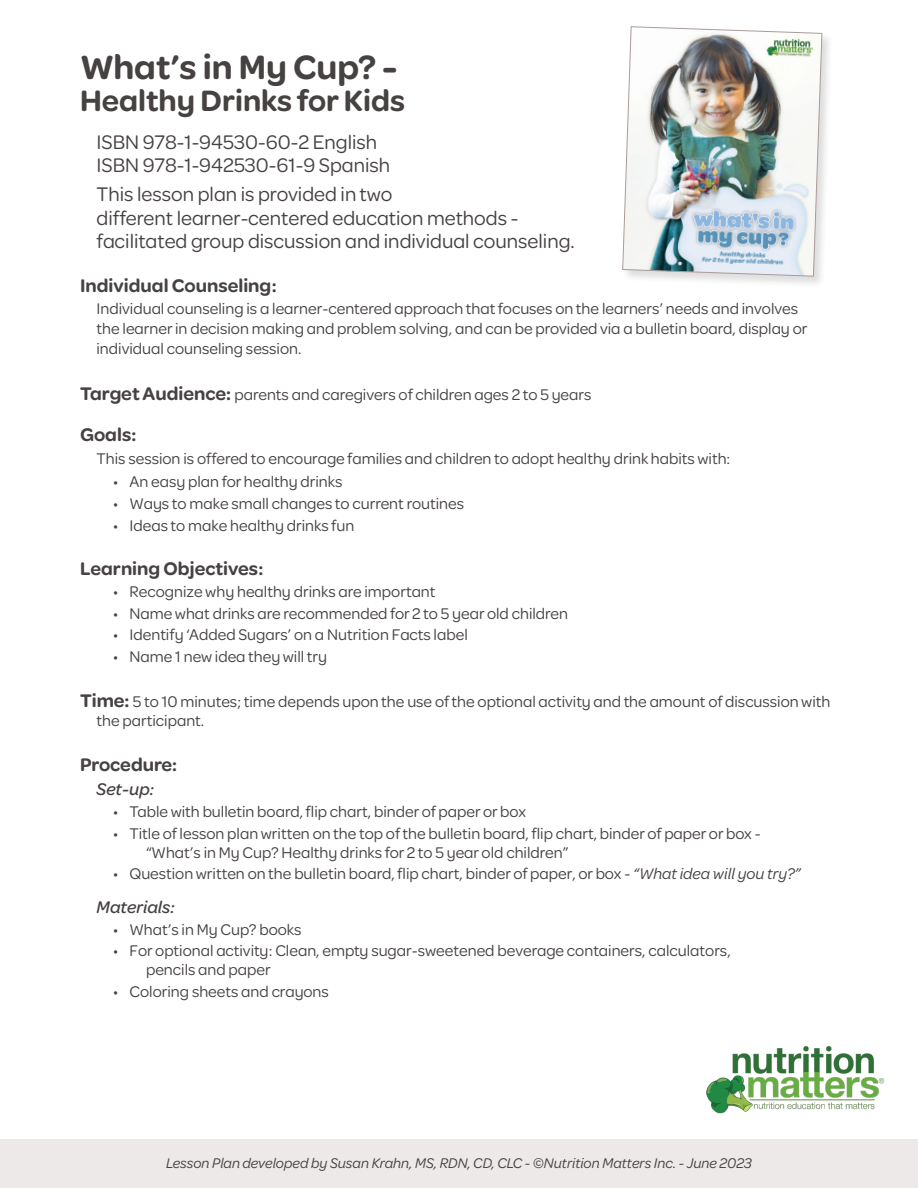
<style>
.page{position:relative;width:918px;height:1188px;background:#fff}
.page>*{position:absolute;margin:0;border:0;box-sizing:border-box;transform-origin:0 0}
.Lesson_Title{font:600 36px "Omnes";color:#474242}
.Lesson_Title-2{font:600 31.5px "Omnes";color:#474242}
.Lesson_Info{font:21px/23.2px "Omnes";color:#474242}
.t1{font:600 19.5px "Omnes";color:#474242}
.t2{font:italic 500 18px "Omnes";color:#474242}
.Body{font:16.5px/19.8px "Omnes";color:#474242}
.Copyright{font:italic 15px "Omnes";color:#474242}
.s1{font-weight:600;font-size:19.5px}
.s2{font-style:italic}
</style>
<div class="page">
<img style="left:706px;top:1046px;width:179px;height:68px">
<div style="left:0;top:1140px;width:918px;height:48px;background:#ece9e8"></div>
<div style="left:621px;top:25px;width:213px;height:263px;background:#231f20;opacity:.15"></div>
<img style="left:622px;top:26px;width:201px;height:251px">
<p class="Lesson_Title" style="left:80px;top:42px;width:319px">What’s in My Cup? -</p>
<p class="Lesson_Title-2" style="left:80px;top:78px;width:327px">Healthy Drinks for Kids</p>
<p class="Lesson_Info" style="left:97px;top:129px;width:295px">ISBN 978-1-94530-60-2 English<br>ISBN 978-1-942530-61-9 Spanish</p>
<p class="Lesson_Info" style="left:97px;top:182px;width:480px">This lesson plan is provided in two<br>different learner-centered education methods - facilitated group discussion and individual counseling.</p>
<h3 class="t1" style="left:80px;top:271px;width:198px">Individual Counseling:</h3>
<p class="Body" style="left:97px;top:298px;width:712px">Individual counseling is a learner-centered approach that focuses on the learners’ needs and involves the learner in decision making and problem solving, and can be provided via a bulletin board, display or individual counseling session.</p>
<h3 class="Body" style="left:80px;top:384px;width:513px"><span class="s1">Target Audience:</span> parents and caregivers of children ages 2 to 5 years</h3>
<h3 class="t1" style="left:80px;top:421px;width:58px">Goals:</h3>
<p class="Body" style="left:97px;top:448px;width:635px">This session is offered to encourage families and children to adopt healthy drink habits with:</p>
<p class="Body" style="left:113px;top:471px;width:231px">• An easy plan for healthy drinks</p>
<p class="Body" style="left:113px;top:493px;width:353px">• Ways to make small changes to current routines</p>
<p class="Body" style="left:113px;top:514px;width:243px">• Ideas to make healthy drinks fun</p>
<h3 class="t1" style="left:80px;top:555px;width:185px">Learning Objectives:</h3>
<p class="Body" style="left:113px;top:581px;width:324px">• Recognize why healthy drinks are important</p>
<p class="Body" style="left:113px;top:602px;width:457px">• Name what drinks are recommended for 2 to 5 year old children</p>
<p class="Body" style="left:113px;top:624px;width:356px">• Identify ‘Added Sugars’ on a Nutrition Facts label</p>
<p class="Body" style="left:113px;top:646px;width:216px">• Name 1 new idea they will try</p>
<h3 class="Body" style="left:80px;top:690px;width:752px"><span class="s1">Time:</span> 5 to 10 minutes; time depends upon the use of the optional activity and the amount of discussion with</h3>
<h3 class="Body" style="left:97px;top:710px;width:109px">the participant.</h3>
<h3 class="t1" style="left:80px;top:751px;width:99px">Procedure:</h3>
<h4 class="t2" style="left:97px;top:778px;width:59px">Set-up:</h4>
<p class="Body" style="left:113px;top:801px;width:415px">• Table with bulletin board, flip chart, binder of paper or box</p>
<p class="Body" style="left:146px;top:823px;width:616px;line-height:18.8px;text-indent:-33px">• Title of lesson plan written on the top of the bulletin board, flip chart, binder of paper or box - “What’s in My Cup? Healthy drinks for 2 to 5 year old children”</p>
<p class="Body" style="left:113px;top:863px;width:689px">• Question written on the bulletin board, flip chart, binder of paper, or box - <span class="s2">“What idea will you try?”</span></p>
<h4 class="t2" style="left:97px;top:895px;width:80px">Materials:</h4>
<p class="Body" style="left:113px;top:918px;width:190px">• What’s in My Cup? books</p>
<p class="Body" style="left:146px;top:941px;width:586px;line-height:18.8px;text-indent:-33px">• For optional activity: Clean, empty sugar-sweetened beverage containers, calculators, pencils and paper</p>
<p class="Body" style="left:113px;top:981px;width:217px">• Coloring sheets and crayons</p>
<p class="Copyright" style="left:166px;top:1153px;width:587px">Lesson Plan developed by Susan Krahn, MS, RDN, CD, CLC - ©Nutrition Matters Inc. - June 2023</p>
</div>
